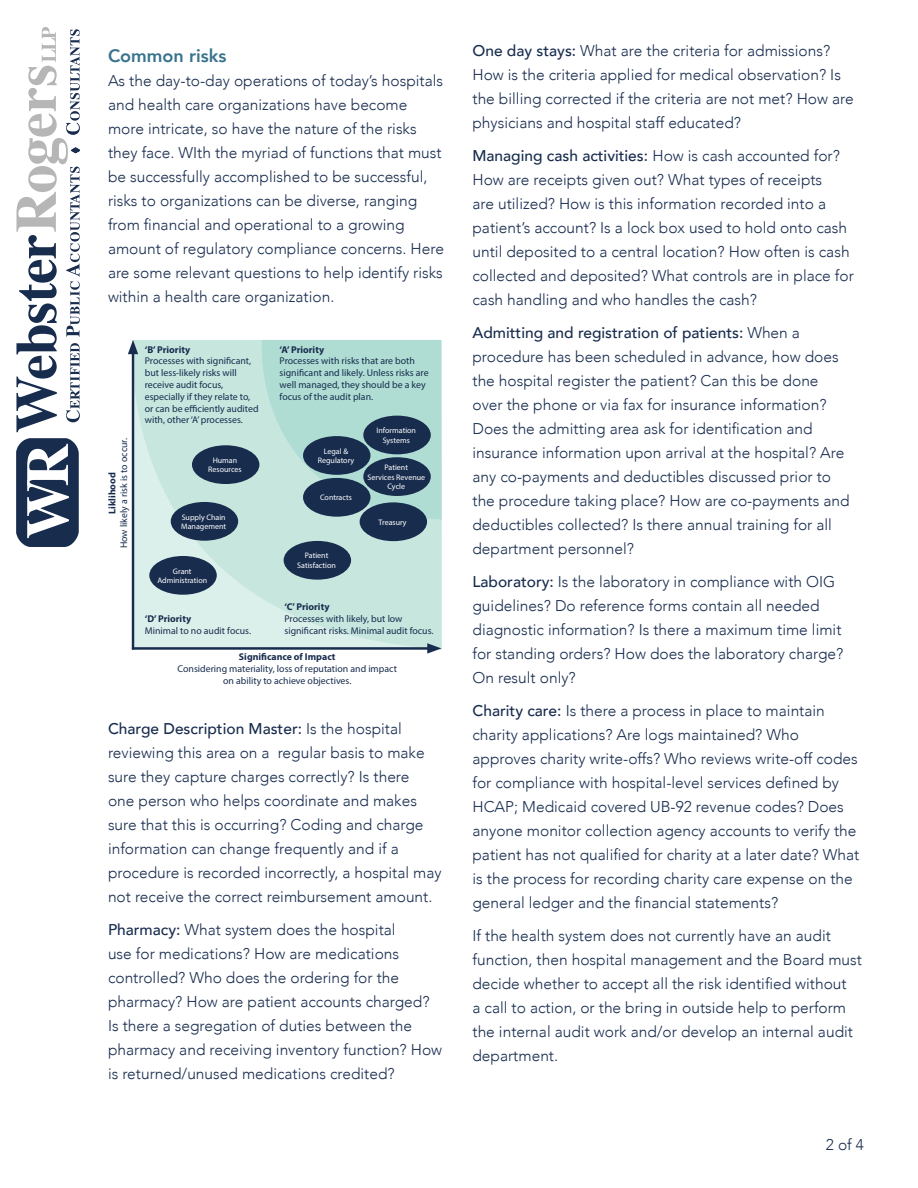
<style>
.page{position:relative;width:918px;height:1188px;background:#fff}
.page>*{position:absolute;margin:0;border:0;box-sizing:border-box;transform-origin:0 0}
.t1{font:700 60.15px "Times";color:#fff}
.t2{font:800 18px "Avenir";color:#37738d}
.t3{font:300 15.6px/24px "Avenir";color:#182c4e}
.t4{font:9.9px/11.9px "Myriad Pro";color:#182c4e}
.t5{font:700 9.9px "Myriad Pro";color:#182c4e}
.t6{font:7.95px/9.6px "Myriad Pro";color:#fff;text-align:center}
.s1{font-weight:500}
</style>
<div class="page">
<div style="left:16px;top:438px;width:63px;height:109px;background:#182c4e"></div>
<svg style="left:16px;top:27px;width:64px;height:405px"></svg>
<svg style="left:128px;top:340px;width:313px;height:309px;fill:#c6e6de"></svg>
<svg style="left:248px;top:340px;width:193px;height:180px"></svg>
<hr style="left:132px;top:350px;width:2px;height:300px;background:#182c4e">
<svg style="left:128px;top:340px;width:10px;height:14px"></svg>
<hr style="left:132px;top:647px;width:300px;height:3px;background:#182c4e">
<svg style="left:427px;top:643px;width:14px;height:11px"></svg>
<div style="left:192px;top:445px;width:67px;height:39px;background:#182c4e;border-radius:50%"></div>
<div style="left:363px;top:416px;width:68px;height:38px;background:#182c4e;border-radius:50%"></div>
<div style="left:363px;top:457px;width:68px;height:39px;background:#182c4e;border-radius:50%"></div>
<div style="left:303px;top:436px;width:67px;height:39px;background:#182c4e;border-radius:50%"></div>
<div style="left:303px;top:478px;width:67px;height:39px;background:#182c4e;border-radius:50%"></div>
<div style="left:360px;top:502px;width:67px;height:39px;background:#182c4e;border-radius:50%"></div>
<div style="left:171px;top:502px;width:67px;height:39px;background:#182c4e;border-radius:50%"></div>
<div style="left:284px;top:541px;width:67px;height:39px;background:#182c4e;border-radius:50%"></div>
<div style="left:149px;top:556px;width:68px;height:39px;background:#182c4e;border-radius:50%"></div>
<p class="t1" style="left:-10px;top:539px;width:98px;rotate:-90deg">WR</p>
<p class="t2" style="left:108px;top:41px;width:120px">Common risks</p>
<p class="t3" style="left:108px;top:68px;width:338px">As the day-to-day operations of today’s hospitals and health care organizations have become more intricate, so have the nature of the risks they face. WIth the myriad of functions that must be successfully accomplished to be successful, risks to organizations can be diverse, ranging from financial and operational to a growing amount of regulatory compliance concerns. Here are some relevant questions to help identify risks within a health care organization.</p>
<p class="t4" style="left:118px;top:548px;width:112px;rotate:-90deg">How likely a risk is to occur.</p>
<p class="t5" style="left:106px;top:514px;width:43px;rotate:-90deg">Liklihood</p>
<p class="t5" style="left:145px;top:343px;width:47px">‘B’ Priority</p>
<p class="t4" style="left:145px;top:355px;width:115px">Processes with significant, but less-likely risks will receive audit focus, especially if they relate to, or can be efficiently audited with, other ‘A’ processes.</p>
<p class="t6" style="left:213px;top:455px;width:26px">Human</p>
<p class="t6" style="left:208px;top:465px;width:35px">Resources</p>
<p class="t6" style="left:181px;top:512px;width:46px;text-align:left">Supply Chain<br>Management</p>
<p class="t6" style="left:173px;top:566px;width:20px">Grant</p>
<p class="t6" style="left:157px;top:576px;width:51px">Administration</p>
<p class="t5" style="left:280px;top:343px;width:46px">‘A’ Priority</p>
<p class="t4" style="left:280px;top:355px;width:150px">Processes with risks that are both significant and likely. Unless risks are well managed, they should be a key focus of the audit plan.</p>
<p class="t6" style="left:324px;top:446px;width:26px">Legal &amp;</p>
<p class="t6" style="left:318px;top:456px;width:38px">Regulatory</p>
<p class="t6" style="left:320px;top:493px;width:33px">Contracts</p>
<p class="t6" style="left:305px;top:551px;width:25px">Patient</p>
<p class="t6" style="left:297px;top:560px;width:40px">Satisfaction</p>
<p class="t6" style="left:377px;top:426px;width:41px">Information</p>
<p class="t6" style="left:383px;top:435px;width:29px">Systems</p>
<p class="t6" style="left:385px;top:462px;width:25px">Patient</p>
<p class="t6" style="left:367px;top:472px;width:59px">Services Revenue<br>Cycle</p>
<p class="t6" style="left:379px;top:517px;width:30px">Treasury</p>
<p class="t5" style="left:285px;top:600px;width:46px">‘C’ Priority</p>
<p class="t4" style="left:285px;top:612px;width:151px">Processes with likely, but low significant risks. Minimal audit focus.</p>
<p class="t5" style="left:145px;top:612px;width:48px">‘D’ Priority</p>
<p class="t4" style="left:145px;top:624px;width:108px">Minimal to no audit focus.</p>
<p class="t5" style="left:239px;top:651px;width:98px">Significance of Impact</p>
<p class="t4" style="left:178px;top:663px;width:221px;text-align:center">Considering materiality, loss of reputation and impact on ability to achieve objectives.</p>
<p class="t3" style="left:108px;top:716px;width:335px"><span class="s1">Charge Description Master:</span> Is the hospital reviewing this area on a regular basis to make sure they capture charges correctly? Is there<br>one person who helps coordinate and makes sure that this is occurring? Coding and charge information can change frequently and if a procedure is recorded incorrectly, a hospital may not receive the correct reimbursement amount.</p>
<p class="t3" style="left:108px;top:917px;width:336px"><span class="s1">Pharmacy:</span> What system does the hospital<br>use for medications? How are medications controlled? Who does the ordering for the pharmacy? How are patient accounts charged?<br>Is there a segregation of duties between the pharmacy and receiving inventory function? How is returned/unused medications credited?</p>
<p class="t3" style="left:472px;top:39px;width:383px"><span class="s1">One day stays:</span> What are the criteria for admissions?<br>How is the criteria applied for medical observation? Is the billing corrected if the criteria are not met? How are physicians and hospital staff educated?</p>
<p class="t3" style="left:472px;top:144px;width:383px"><span class="s1">Managing cash activities:</span> How is cash accounted for?<br>How are receipts given out? What types of receipts<br>are utilized? How is this information recorded into a patient’s account? Is a lock box used to hold onto cash until deposited to a central location? How often is cash collected and deposited? What controls are in place for cash handling and who handles the cash?</p>
<p class="t3" style="left:472px;top:321px;width:379px"><span class="s1">Admitting and registration of patients:</span> When a procedure has been scheduled in advance, how does the hospital register the patient? Can this be done over the phone or via fax for insurance information?<br>Does the admitting area ask for identification and insurance information upon arrival at the hospital? Are any co-payments and deductibles discussed prior to the procedure taking place? How are co-payments and deductibles collected? Is there annual training for all department personnel?</p>
<p class="t3" style="left:472px;top:570px;width:372px"><span class="s1">Laboratory:</span> Is the laboratory in compliance with OIG guidelines? Do reference forms contain all needed diagnostic information? Is there a maximum time limit for standing orders? How does the laboratory charge?<br>On result only?</p>
<p class="t3" style="left:472px;top:699px;width:388px"><span class="s1">Charity care:</span> Is there a process in place to maintain charity applications? Are logs maintained? Who approves charity write-offs? Who reviews write-off codes for compliance with hospital-level services defined by HCAP; Medicaid covered UB-92 revenue codes? Does anyone monitor collection agency accounts to verify the patient has not qualified for charity at a later date? What is the process for recording charity care expense on the general ledger and the financial statements?</p>
<p class="t3" style="left:472px;top:924px;width:391px">If the health system does not currently have an audit function, then hospital management and the Board must decide whether to accept all the risk identified without<br>a call to action, or the bring in outside help to perform the internal audit work and/or develop an internal audit department.</p>
<p class="t3" style="left:826px;top:1132px;width:40px">2 of 4</p>
</div>
